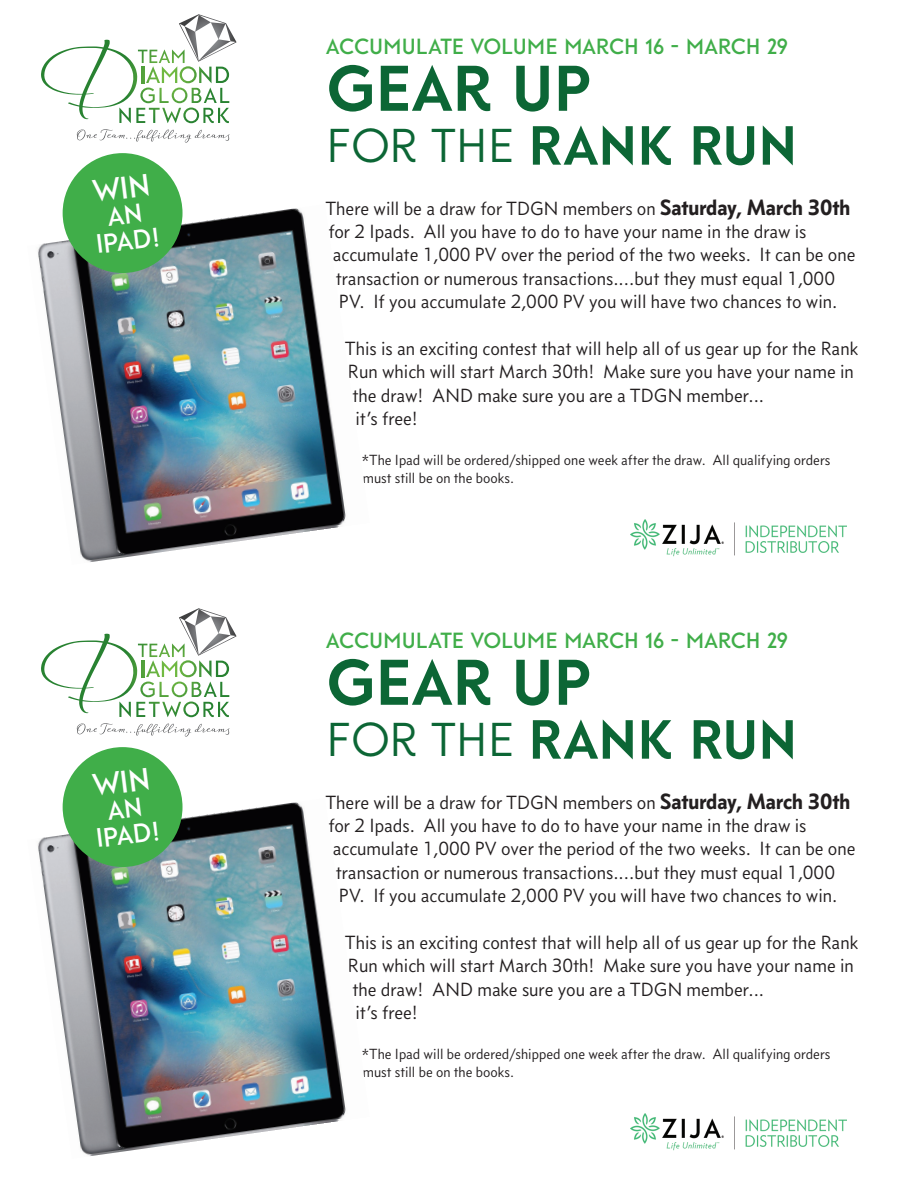
<style>
.page{position:relative;width:918px;height:1188px;background:#fff}
.page>*{position:absolute;margin:0;border:0;box-sizing:border-box;transform-origin:0 0}
.t1{font:900 61.5px "Guess Sans";color:#0c6635}
.t2{font:900 52.5px "Guess Sans";color:#0c6635}
.t3{font:700 25.5px/25.5px "Guess Sans";color:#fff;text-align:center}
.t4{font:700 21px "Guess Sans";color:#40ae49}
.t5{font:19.5px "Concourse T3 Tab";color:#231f20}
.t6{font:15px/18px "Concourse T3 Tab";color:#231f20}
.s1{font-weight:400;font-size:45.6px}
.s2{font-weight:700;font-size:22.5px}
</style>
<div class="page">
<img style="left:37px;top:204px;width:309px;height:358px">
<svg style="left:41px;top:14px;width:196px;height:109px"></svg>
<svg style="left:77px;top:129px;width:153px;height:14px"></svg>
<img style="left:631px;top:519px;width:216px;height:37px">
<div style="left:63px;top:153px;width:120px;height:120px;background:#40ae49;border-radius:50%"></div>
<img style="left:37px;top:798px;width:309px;height:358px">
<svg style="left:41px;top:608px;width:196px;height:109px"></svg>
<svg style="left:77px;top:723px;width:153px;height:14px"></svg>
<img style="left:631px;top:1113px;width:216px;height:37px">
<div style="left:63px;top:747px;width:120px;height:120px;background:#40ae49;border-radius:50%"></div>
<h3 class="t3" style="left:92px;top:206px;width:66px;rotate:-7deg">AN<br>IPAD!</h3>
<h3 class="t3" style="left:92px;top:800px;width:66px;rotate:-7deg">AN<br>IPAD!</h3>
<p class="t4" style="left:326px;top:33px;width:463px">ACCUMULATE VOLUME MARCH 16 - MARCH 29</p>
<h1 class="t1" style="left:326px;top:49px;width:267px">GEAR UP</h1>
<h2 class="t2" style="left:326px;top:112px;width:473px"><span class="s1">FOR THE</span> RANK RUN</h2>
<p class="t5" style="left:325px;top:197px;width:526px">There will be a draw for TDGN members on <span class="s2">Saturday, March 30th</span></p>
<p class="t5" style="left:328px;top:220px;width:480px">for 2 Ipads. All you have to do to have your name in the draw is</p>
<p class="t5" style="left:333px;top:244px;width:524px">accumulate 1,000 PV over the period of the two weeks. It can be one</p>
<p class="t5" style="left:336px;top:267px;width:501px">transaction or numerous transactions....but they must equal 1,000</p>
<p class="t5" style="left:339px;top:290px;width:500px">PV. If you accumulate 2,000 PV you will have two chances to win.</p>
<p class="t5" style="left:345px;top:337px;width:515px">This is an exciting contest that will help all of us gear up for the Rank</p>
<p class="t5" style="left:348px;top:361px;width:508px">Run which will start March 30th! Make sure you have your name in</p>
<p class="t5" style="left:352px;top:384px;width:413px">the draw! AND make sure you are a TDGN member...</p>
<p class="t5" style="left:355px;top:407px;width:64px">it’s free!</p>
<p class="t6" style="left:361px;top:451px;width:471px">*The Ipad will be ordered/shipped one week after the draw. All qualifying orders must still be on the books.</p>
<p class="t4" style="left:326px;top:627px;width:463px">ACCUMULATE VOLUME MARCH 16 - MARCH 29</p>
<h1 class="t1" style="left:326px;top:643px;width:267px">GEAR UP</h1>
<h2 class="t2" style="left:326px;top:706px;width:473px"><span class="s1">FOR THE</span> RANK RUN</h2>
<p class="t5" style="left:325px;top:791px;width:526px">There will be a draw for TDGN members on <span class="s2">Saturday, March 30th</span></p>
<p class="t5" style="left:328px;top:814px;width:480px">for 2 Ipads. All you have to do to have your name in the draw is</p>
<p class="t5" style="left:333px;top:838px;width:524px">accumulate 1,000 PV over the period of the two weeks. It can be one</p>
<p class="t5" style="left:336px;top:861px;width:501px">transaction or numerous transactions....but they must equal 1,000</p>
<p class="t5" style="left:339px;top:884px;width:500px">PV. If you accumulate 2,000 PV you will have two chances to win.</p>
<p class="t5" style="left:345px;top:931px;width:515px">This is an exciting contest that will help all of us gear up for the Rank</p>
<p class="t5" style="left:348px;top:955px;width:508px">Run which will start March 30th! Make sure you have your name in</p>
<p class="t5" style="left:352px;top:978px;width:413px">the draw! AND make sure you are a TDGN member...</p>
<p class="t5" style="left:355px;top:1001px;width:64px">it’s free!</p>
<p class="t6" style="left:361px;top:1045px;width:471px">*The Ipad will be ordered/shipped one week after the draw. All qualifying orders must still be on the books.</p>
</div>
